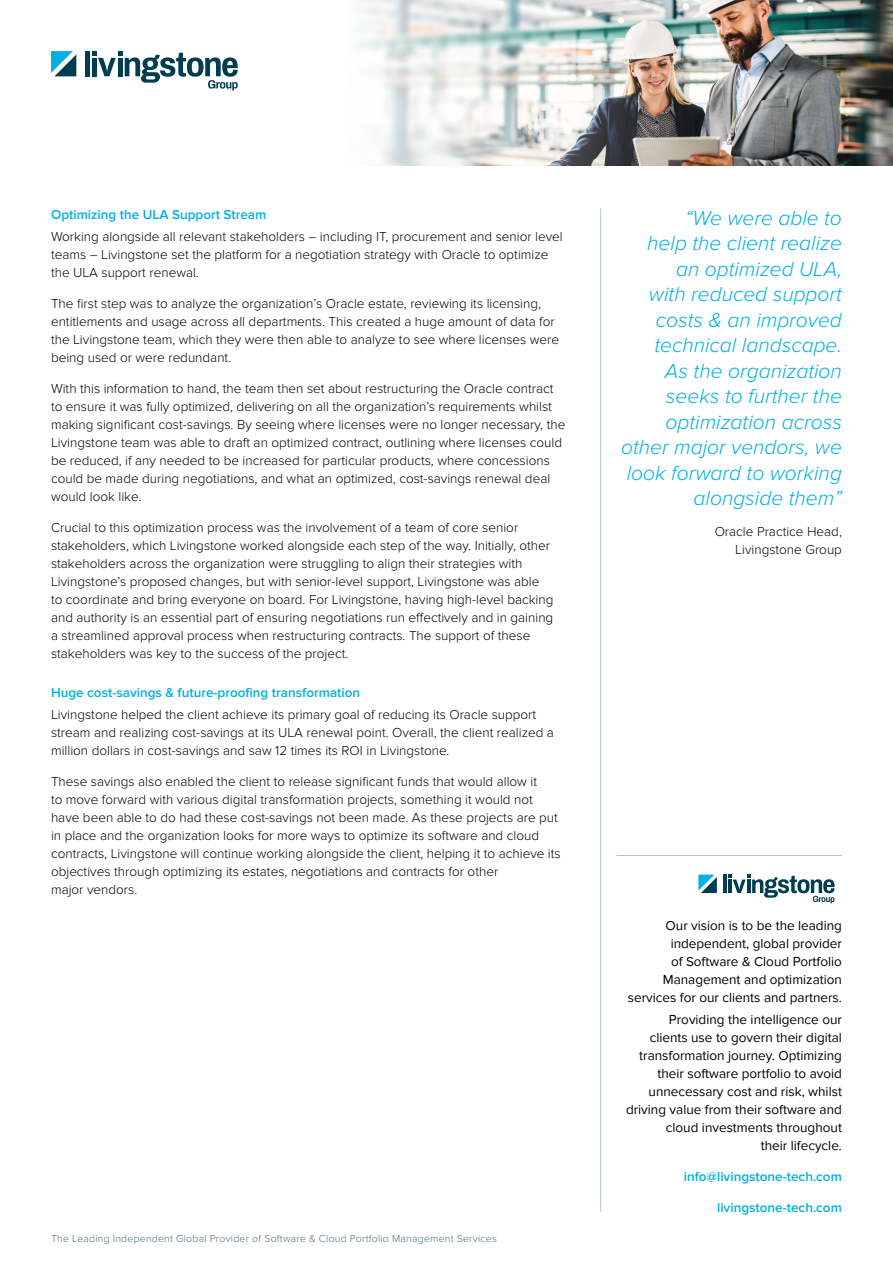
<style>
.page{position:relative;width:893px;height:1263px;background:#fff}
.page>*{position:absolute;margin:0;border:0;box-sizing:border-box;transform-origin:0 0}
.t1{font:italic 300 21px/25.5px "Proxima Nova";color:#00b0e0;text-align:right}
.t2{font:300 13.5px/18px "Proxima Nova";color:#000}
.t3{font:13.5px/18px "Proxima Nova";color:#000;text-align:right}
.t4{font:600 13.5px "Proxima Nova";color:#00b0e0}
.t5{font:300 10.5px "Proxima Nova";letter-spacing:.02em;color:#4f707d}
</style>
<div class="page">
<hr style="left:600px;top:208px;width:1px;height:1004px;background:#adc6d2">
<img style="left:356px;top:0;width:537px;height:166px">
<div style="left:85px;top:51px;width:5px;height:25px;background:#003d51"></div>
<svg style="left:51px;top:51px;width:25px;height:25px"></svg>
<svg style="left:92px;top:51px;width:146px;height:40px"></svg>
<hr style="left:617px;top:855px;width:225px;height:1px;background:#adc6d2">
<hr style="left:723px;top:874px;width:4px;height:19px;background:#003d51">
<svg style="left:698px;top:875px;width:19px;height:18px"></svg>
<svg style="left:728px;top:874px;width:106px;height:29px"></svg>
<p class="t4" style="left:51px;top:207px;width:217px">Optimizing the ULA Support Stream</p>
<p class="t2" style="left:51px;top:228px;width:513px">Working alongside all relevant stakeholders – including IT, procurement and senior level teams – Livingstone set the platform for a negotiation strategy with Oracle to optimize the ULA support renewal.</p>
<p class="t2" style="left:51px;top:295px;width:510px">The first step was to analyze the organization’s Oracle estate, reviewing its licensing, entitlements and usage across all departments. This created a huge amount of data for the Livingstone team, which they were then able to analyze to see where licenses were being used or were redundant.</p>
<p class="t2" style="left:51px;top:379px;width:516px">With this information to hand, the team then set about restructuring the Oracle contract to ensure it was fully optimized, delivering on all the organization’s requirements whilst making significant cost-savings. By seeing where licenses were no longer necessary, the Livingstone team was able to draft an optimized contract, outlining where licenses could be reduced, if any needed to be increased for particular products, where concessions could be made during negotiations, and what an optimized, cost-savings renewal deal would look like.</p>
<p class="t2" style="left:51px;top:518px;width:504px">Crucial to this optimization process was the involvement of a team of core senior stakeholders, which Livingstone worked alongside each step of the way. Initially, other stakeholders across the organization were struggling to align their strategies with Livingstone’s proposed changes, but with senior-level support, Livingstone was able to coordinate and bring everyone on board. For Livingstone, having high-level backing and authority is an essential part of ensuring negotiations run effectively and in gaining a streamlined approval process when restructuring contracts. The support of these stakeholders was key to the success of the project.</p>
<p class="t4" style="left:51px;top:684px;width:311px">Huge cost-savings &amp; future-proofing transformation</p>
<p class="t2" style="left:51px;top:706px;width:504px">Livingstone helped the client achieve its primary goal of reducing its Oracle support stream and realizing cost-savings at its ULA renewal point. Overall, the client realized a million dollars in cost-savings and saw 12 times its ROI in Livingstone.</p>
<p class="t2" style="left:51px;top:772px;width:511px">These savings also enabled the client to release significant funds that would allow it<br>to move forward with various digital transformation projects, something it would not have been able to do had these cost-savings not been made. As these projects are put in place and the organization looks for more ways to optimize its software and cloud contracts, Livingstone will continue working alongside the client, helping it to achieve its objectives through optimizing its estates, negotiations and contracts for other<br>major vendors.</p>
<p class="t5" style="left:51px;top:1232px;width:447px">The Leading Independent Global Provider of Software &amp; Cloud Portfolio Management Services</p>
<p class="t1" style="left:621px;top:206px;width:222px">“We were able to<br>help the client realize an optimized ULA,<br>with reduced support costs &amp; an improved technical landscape.<br>As the organization seeks to further the optimization across other major vendors, we look forward to working alongside them”</p>
<p class="t2" style="left:715px;top:523px;width:129px;text-align:right">Oracle Practice Head,<br>Livingstone Group</p>
<p class="t3" style="left:628px;top:917px;width:216px">Our vision is to be the leading independent, global provider<br>of Software &amp; Cloud Portfolio<br>Management and optimization services for our clients and partners.</p>
<p class="t3" style="left:626px;top:1011px;width:217px">Providing the intelligence our<br>clients use to govern their digital transformation journey. Optimizing their software portfolio to avoid unnecessary cost and risk, whilst driving value from their software and cloud investments throughout<br>their lifecycle.</p>
<p class="t4" style="left:684px;top:1169px;width:160px">info@livingstone-tech.com</p>
<p class="t4" style="left:717px;top:1199px;width:126px">livingstone-tech.com</p>
</div>
